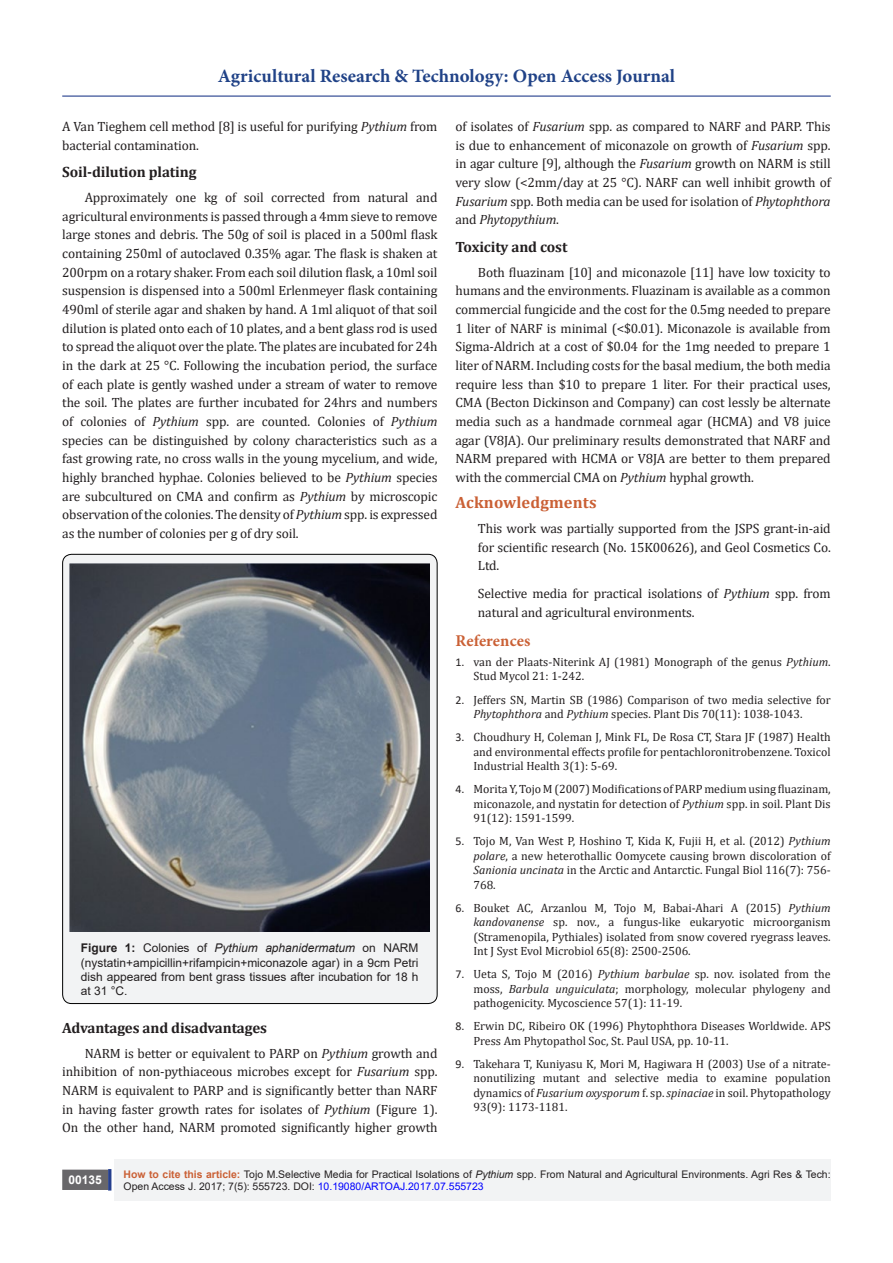
<style>
.page{position:relative;width:893px;height:1263px;background:#fff}
.page>*{position:absolute;margin:0;border:0;box-sizing:border-box;transform-origin:0 0}
.t1{font:700 18.9px "Minion Pro";color:#204287}
.t2{font:700 16.5px "Cambria";letter-spacing:.01em;color:#ca6035}
.t3{font:700 16.5px "Minion Pro";letter-spacing:.005em;color:#ca6035}
.t4{font:700 15px "Cambria";letter-spacing:-.01em;color:#231f20}
.t5{font:13.5px/18.8px "Cambria";letter-spacing:-.01em;color:#231f20;text-align:justify}
.t6{font:12px/14.4px "Cambria";color:#231f20;text-align:justify}
.t7{font:12px/14.4px "Arial";color:#231f20;text-align:justify}
.t8{font:700 12px "Arial";color:#fff}
.t9{font:10.5px/12.6px "Arial";color:#231f20}
.s1{font-style:italic}
.s2{font-family:"Calibri"}
.s3{font-weight:700}
.s4{font-weight:700;color:#ca6035}
.s5{color:#00f}
</style>
<div class="page">
<div style="left:115px;top:1160px;width:716px;height:41px;background:#f2f3f4"></div>
<div style="left:63px;top:1170px;width:44px;height:19px;background:#68676a"></div>
<div style="left:62px;top:1169px;width:46px;height:21px;border:2px solid #68676a"></div>
<div style="left:108px;top:1169px;width:3px;height:21px;background:#253f8e;border:2px solid #253f8e"></div>
<hr style="left:62px;top:96px;width:769px;height:1px;background:#253f8e">
<div style="left:63px;top:554px;width:374px;height:449px;background:#f2f3f4;border-radius:9px"></div>
<img style="left:70px;top:564px;width:360px;height:367px">
<h1 class="t1" style="left:218px;top:63px;width:459px">Agricultural Research &amp; Technology: Open Access Journal</h1>
<p class="t5" style="left:62px;top:117px;width:377px">A Van Tieghem cell method [8] is useful for purifying <span class="s1">Pythium</span> from bacterial contamination.</p>
<p class="t4" style="left:62px;top:162px;width:136px">Soil-dilution plating</p>
<p class="t5" style="left:62px;top:188px;width:377px;text-indent:22px">Approximately one kg of soil corrected from natural and agricultural environments is passed through a 4mm sieve to remove large stones and debris. The 50g of soil is placed in a 500ml flask containing 250ml of autoclaved 0.35% agar. The flask is shaken at 200rpm on a rotary shaker. From each soil dilution flask, a 10ml soil suspension is dispensed into a 500ml Erlenmeyer flask containing 490ml of sterile agar and shaken by hand. A 1ml aliquot of that soil dilution is plated onto each of 10 plates, and a bent glass rod is used to spread the aliquot over the plate. The plates are incubated for 24h in the dark at 25 °C. Following the incubation period, the surface of each plate is gently washed under a stream of water to remove the soil. The plates are further incubated for 24hrs and numbers of colonies of <span class="s1">Pythium</span> spp. are counted. Colonies of <span class="s1">Pythium </span>species can be distinguished by colony characteristics such as a fast growing rate, no cross walls in the young mycelium, and wide, highly branched hyphae. Colonies believed to be <span class="s1">Pythium</span> species are subcultured on CMA and confirm as <span class="s1">Pythium</span> by microscopic observation of the colonies. The density of <span class="s1">Pythium</span> spp. is expressed as the number of colonies per g of dry soil.</p>
<p class="t5" style="left:455px;top:117px;width:377px">of isolates of <span class="s1">Fusarium</span> spp. as compared to NARF and PARP. This is due to enhancement of miconazole on growth of <span class="s1">Fusarium</span> spp. in agar culture [9], although the <span class="s1">Fusarium</span> growth on NARM is still very slow (&lt;2mm/day at 25 °C). NARF can well inhibit growth of <span class="s1">Fusarium</span> spp. Both media can be used for isolation of <span class="s1">Phytophthora </span>and <span class="s1">Phytopythium</span>.</p>
<p class="t4" style="left:455px;top:236px;width:113px">Toxicity and cost</p>
<p class="t5" style="left:455px;top:263px;width:377px;text-indent:22px">Both fluazinam [10] and miconazole [11] have low toxicity to humans and the environments. Fluazinam is available as a common commercial fungicide and the cost for the 0.5mg needed to prepare 1 liter of NARF is minimal (&lt;$0.01). Miconazole is available from Sigma-Aldrich at a cost of $0.04 for the 1mg needed to prepare 1 liter of NARM. Including costs for the basal medium, the both media require less than $10 to prepare 1 liter. For their practical uses, CMA (Becton Dickinson and Company) can cost lessly be alternate media such as a handmade cornmeal agar (HCMA) and V8 juice agar (V8JA). Our preliminary results demonstrated that NARF and NARM prepared with HCMA or V8JA are better to them prepared with the commercial CMA on <span class="s1">Pythium</span> hyphal growth.</p>
<p class="t2" style="left:455px;top:491px;width:143px">Acknowledgments</p>
<p class="t5" style="left:478px;top:519px;width:354px">This work was partially supported from the JSPS grant-in-aid for scientific research (No. 15K00626), and Geol Cosmetics Co.<br>Ltd.</p>
<p class="t5" style="left:478px;top:584px;width:354px">Selective media for practical isolations of <span class="s1">Pythium</span> spp. from natural and agricultural environments.</p>
<p class="t3" style="left:455px;top:629px;width:77px">References</p>
<p class="t6" style="left:473px;top:655px;width:359px;text-indent:-18px"><span class="s2">1.</span> van der Plaats-Niterink AJ (1981) Monograph of the genus <span class="s1">Pythium</span>.<br>Stud Mycol 21: 1-242.</p>
<p class="t6" style="left:473px;top:692px;width:359px;text-indent:-18px"><span class="s2">2.</span> Jeffers SN, Martin SB (1986) Comparison of two media selective for<br><span class="s1">Phytophthora</span> and <span class="s1">Pythium</span> species. Plant Dis 70(11): 1038-1043.</p>
<p class="t6" style="left:473px;top:730px;width:359px;text-indent:-18px"><span class="s2">3.</span> Choudhury H, Coleman J, Mink FL, De Rosa CT, Stara JF (1987) Health and environmental effects profile for pentachloronitrobenzene. Toxicol Industrial Health 3(1): 5-69.</p>
<p class="t6" style="left:473px;top:782px;width:359px;text-indent:-18px"><span class="s2">4.</span> Morita Y, Tojo M (2007) Modifications of PARP medium using fluazinam, miconazole, and nystatin for detection of <span class="s1">Pythium</span> spp. in soil. Plant Dis 91(12): 1591-1599.</p>
<p class="t6" style="left:473px;top:834px;width:359px;text-indent:-18px"><span class="s2">5.</span> Tojo M, Van West P, Hoshino T, Kida K, Fujii H, et al. (2012) <span class="s1">Pythium polare</span>, a new heterothallic Oomycete causing brown discoloration of <span class="s1">Sanionia uncinata</span> in the Arctic and Antarctic. Fungal Biol 116(7): 756- 768.</p>
<p class="t6" style="left:473px;top:900px;width:359px;text-indent:-18px"><span class="s2">6.</span> Bouket AC, Arzanlou M, Tojo M, Babai-Ahari A (2015) <span class="s1">Pythium kandovanense</span> sp. nov., a fungus-like eukaryotic microorganism (Stramenopila, Pythiales) isolated from snow covered ryegrass leaves.<br>Int J Syst Evol Microbiol 65(8): 2500-2506.</p>
<p class="t6" style="left:473px;top:967px;width:359px;text-indent:-18px"><span class="s2">7.</span> Ueta S, Tojo M (2016) <span class="s1">Pythium barbulae</span> sp. nov. isolated from the moss, <span class="s1">Barbula unguiculata</span>; morphology, molecular phylogeny and pathogenicity. Mycoscience 57(1): 11-19.</p>
<p class="t6" style="left:473px;top:1019px;width:359px;text-indent:-18px"><span class="s2">8.</span> Erwin DC, Ribeiro OK (1996) Phytophthora Diseases Worldwide. APS<br>Press Am Phytopathol Soc, St. Paul USA, pp. 10-11.</p>
<p class="t6" style="left:473px;top:1056px;width:359px;text-indent:-18px"><span class="s2">9.</span> Takehara T, Kuniyasu K, Mori M, Hagiwara H (2003) Use of a nitrate&shy;nonutilizing mutant and selective media to examine population dynamics of <span class="s1">Fusarium oxysporum</span> f. sp. <span class="s1">spinaciae</span> in soil. Phytopathology 93(9): 1173-1181.</p>
<p class="t7" style="left:81px;top:941px;width:339px"><span class="s3">Figure 1:</span> Colonies of <span class="s1">Pythium aphanidermatum</span> on NARM (nystatin+ampicillin+rifampicin+miconazole agar) in a 9cm Petri dish appeared from bent grass tissues after incubation for 18 h at 31 °C.</p>
<p class="t4" style="left:62px;top:1017px;width:206px">Advantages and disadvantages</p>
<p class="t5" style="left:62px;top:1043px;width:377px;text-indent:22px">NARM is better or equivalent to PARP on <span class="s1">Pythium</span> growth and inhibition of non-pythiaceous microbes except for <span class="s1">Fusarium</span> spp.<br>NARM is equivalent to PARP and is significantly better than NARF in having faster growth rates for isolates of <span class="s1">Pythium</span> (Figure 1).<br>On the other hand, NARM promoted significantly higher growth</p>
<p class="t8" style="left:68px;top:1171px;width:35px">00135</p>
<p class="t9" style="left:124px;top:1168px;width:709px"><span class="s4">How to cite this article:</span> Tojo M.Selective Media for Practical Isolations of <span class="s1">Pythium</span> spp. From Natural and Agricultural Environments. Agri Res &amp; Tech:<br>Open Access J. 2017; 7(5): 555723. DOI: <span class="s5">10.19080/ARTOAJ.2017.07.555723</span></p>
</div>
